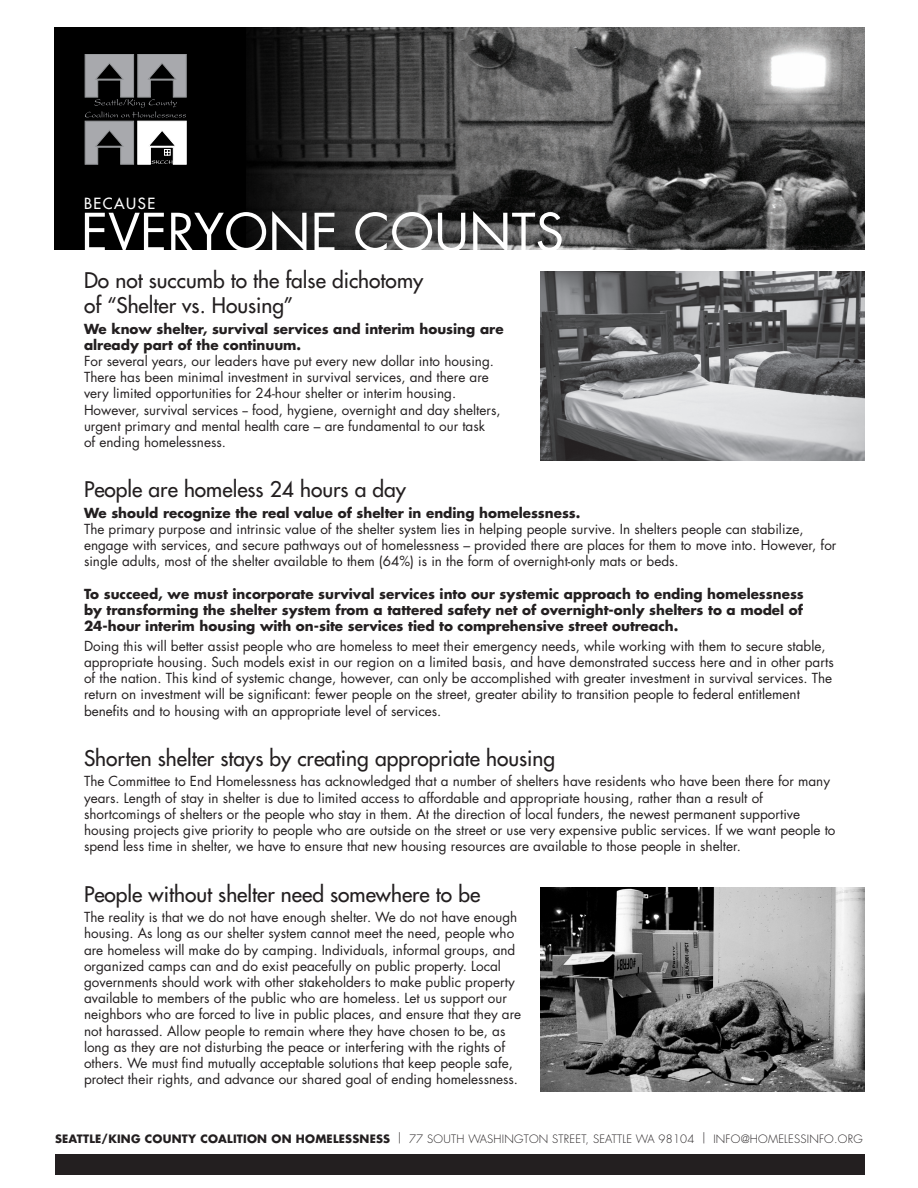
<style>
.page{position:relative;width:918px;height:1188px;background:#fff}
.page>*{position:absolute;margin:0;border:0;box-sizing:border-box;transform-origin:0 0}
.t1{font:51px "Futura";color:#fff}
.t2{font:21px/25.2px "Futura";color:#231f20}
.t3{font:15px "Futura";letter-spacing:.1em;color:#fff}
.t4{font:13.5px/16.2px "Futura";color:#231f20}
.t5{font:700 13.5px/16.2px "Futura";color:#231f20}
.t6{font:300 11.25px "Futura";letter-spacing:.02em;color:#231f20}
.s1{font-weight:700}
</style>
<div class="page">
<div style="left:54px;top:27px;width:810px;height:223px;background:#000"></div>
<svg style="left:85px;top:54px;width:101px;height:110px"></svg>
<img style="left:540px;top:271px;width:324px;height:189px">
<div style="left:55px;top:1155px;width:810px;height:20px;background:#231f20"></div>
<img style="left:247px;top:27px;width:617px;height:223px">
<img style="left:540px;top:887px;width:324px;height:204px">
<p class="t3" style="left:84px;top:193px;width:73px">BECAUSE</p>
<p class="t1" style="left:81px;top:200px;width:485px">EVERYONE COUNTS</p>
<p class="t2" style="left:84px;top:267px;width:341px">Do not succumb to the false dichotomy of “Shelter vs. Housing”</p>
<p class="t5" style="left:84px;top:320px;width:421px">We know shelter, survival services and interim housing are already part of the continuum.</p>
<p class="t4" style="left:84px;top:353px;width:418px">For several years, our leaders have put every new dollar into housing.<br>There has been minimal investment in survival services, and there are very limited opportunities for 24-hour shelter or interim housing.<br>However, survival services -- food, hygiene, overnight and day shelters, urgent primary and mental health care – are fundamental to our task<br>of ending homelessness.</p>
<p class="t2" style="left:84px;top:477px;width:323px">People are homeless 24 hours a day</p>
<p class="t5" style="left:84px;top:505px;width:498px">We should recognize the real value of shelter in ending homelessness.</p>
<p class="t4" style="left:84px;top:521px;width:754px">The primary purpose and intrinsic value of the shelter system lies in helping people survive. In shelters people can stabilize, engage with services, and secure pathways out of homelessness – provided there are places for them to move into. However, for single adults, most of the shelter available to them (64%) is in the form of overnight-only mats or beds.</p>
<p class="t5" style="left:84px;top:586px;width:721px;text-align:justify">To succeed, we must incorporate survival services into our systemic approach to ending homelessness by transforming the shelter system from a tattered safety net of overnight-only shelters to a model of 24-hour interim housing with on-site services tied to comprehensive street outreach.</p>
<p class="t4" style="left:84px;top:638px;width:751px">Doing this will better assist people who are homeless to meet their emergency needs, while working with them to secure stable, appropriate housing. Such models exist in our region on a limited basis, and have demonstrated success here and in other parts of the nation. This kind of systemic change, however, can only be accomplished with greater investment in survival services. The return on investment will be significant: fewer people on the street, greater ability to transition people to federal entitlement benefits and to housing with an appropriate level of services.</p>
<p class="t2" style="left:84px;top:745px;width:473px">Shorten shelter stays by creating appropriate housing</p>
<p class="t4" style="left:84px;top:774px;width:753px">The Committee to End Homelessness has acknowledged that a number of shelters have residents who have been there for many years. Length of stay in shelter is due to limited access to affordable and appropriate housing, rather than a result of shortcomings of shelters or the people who stay in them. At the direction of local funders, the newest permanent supportive housing projects give priority to people who are outside on the street or use very expensive public services. If we want people to spend less time in shelter, we have to ensure that new housing resources are available to those people in shelter.</p>
<p class="t2" style="left:84px;top:881px;width:398px">People without shelter need somewhere to be</p>
<p class="t4" style="left:84px;top:909px;width:439px">The reality is that we do not have enough shelter. We do not have enough housing. As long as our shelter system cannot meet the need, people who are homeless will make do by camping. Individuals, informal groups, and organized camps can and do exist peacefully on public property. Local governments should work with other stakeholders to make public property available to members of the public who are homeless. Let us support our neighbors who are forced to live in public places, and ensure that they are not harassed. Allow people to remain where they have chosen to be, as long as they are not disturbing the peace or interfering with the rights of others. We must find mutually acceptable solutions that keep people safe, protect their rights, and advance our shared goal of ending homelessness.</p>
<p class="t6" style="left:55px;top:1132px;width:809px"><span class="s1">SEATTLE/KING COUNTY COALITION ON HOMELESSNESS</span> | 77 SOUTH WASHINGTON STREET, SEATTLE WA 98104 | INFO@HOMELESSINFO.ORG</p>
</div>
